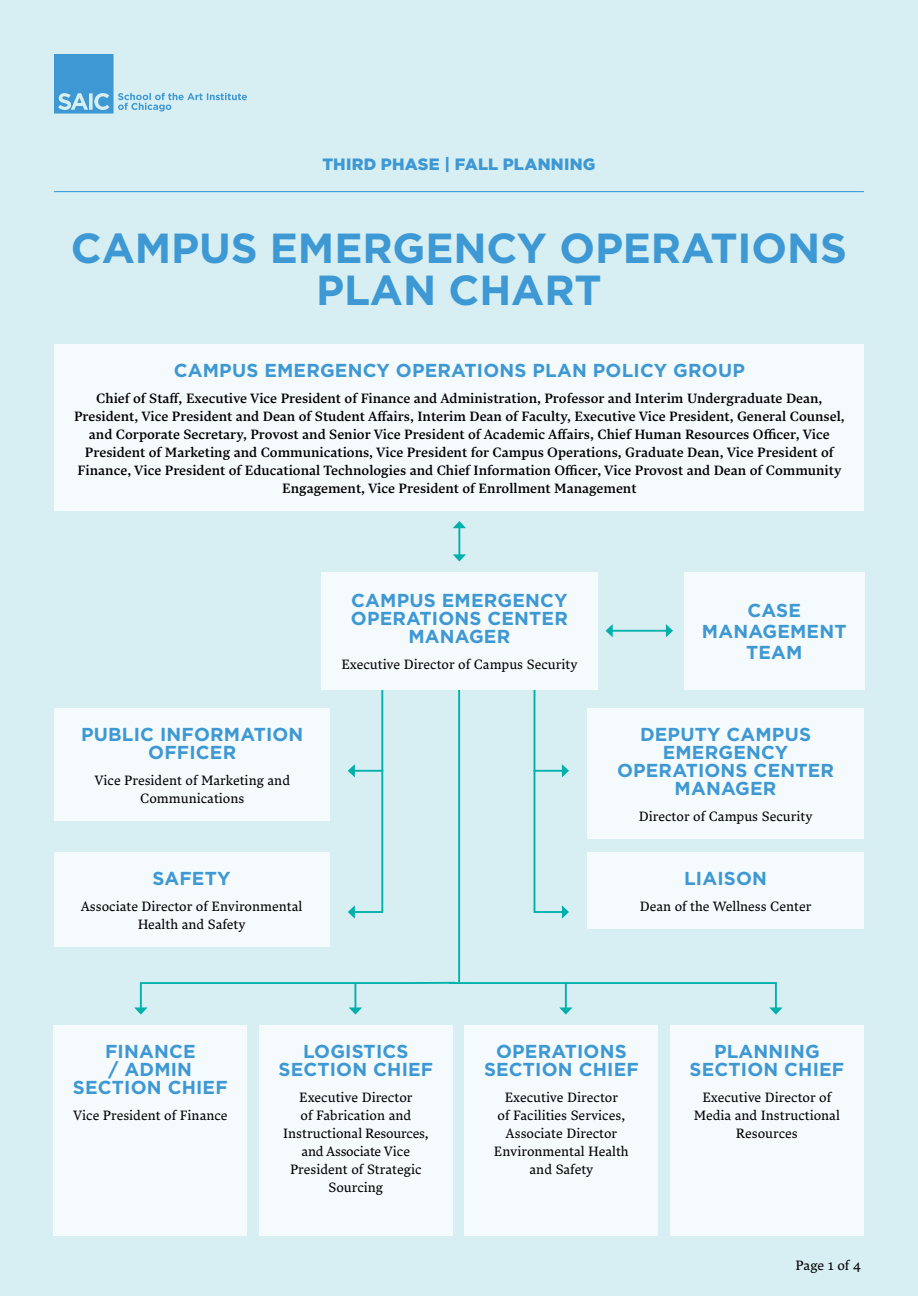
<style>
.page{position:relative;width:918px;height:1296px;background:#d7eff3}
.page>*{position:absolute;margin:0;border:0;box-sizing:border-box;transform-origin:0 0}
.t1{font:700 42px/42.6px "Gotham";letter-spacing:-.005em;color:#3d98d3;text-align:center}
.t2{font:700 18.75px/18px "Gotham";letter-spacing:.01em;color:#3d98d3;text-align:center}
.t3{font:900 16.35px "Gotham";letter-spacing:.015em;color:#3d98d3}
.t4{font:500 13.5px/18px "Lava Std";color:#000;text-align:center}
.t5{font:13.5px/18px "Lava Std";color:#000;text-align:center}
</style>
<div class="page">
<div style="left:54px;top:1025px;width:193px;height:211px;background:#f5fafd"></div>
<div style="left:465px;top:1025px;width:193px;height:211px;background:#f5fafd"></div>
<div style="left:259px;top:1025px;width:194px;height:211px;background:#f5fafd"></div>
<div style="left:670px;top:1025px;width:194px;height:211px;background:#f5fafd"></div>
<div style="left:54px;top:852px;width:275px;height:95px;background:#f5fafd"></div>
<div style="left:54px;top:708px;width:276px;height:112px;background:#f5fafd"></div>
<div style="left:587px;top:708px;width:277px;height:130px;background:#f5fafd"></div>
<div style="left:587px;top:852px;width:277px;height:77px;background:#f5fafd"></div>
<svg style="left:348px;top:689px;width:36px;height:230px"></svg>
<svg style="left:134px;top:981px;width:649px;height:34px"></svg>
<svg style="left:533px;top:689px;width:36px;height:230px"></svg>
<hr style="left:458px;top:684px;width:2px;height:298px;background:#00b0ab">
<svg style="left:54px;top:54px;width:193px;height:60px"></svg>
<hr style="left:54px;top:191px;width:810px;height:1px;background:#3d98d3">
<hr style="left:458px;top:527px;width:2px;height:29px;background:#00b0ab">
<svg style="left:453px;top:521px;width:13px;height:7px"></svg>
<svg style="left:453px;top:554px;width:13px;height:8px"></svg>
<hr style="left:611px;top:630px;width:56px;height:2px;background:#00b0ab">
<svg style="left:666px;top:624px;width:7px;height:13px"></svg>
<svg style="left:606px;top:624px;width:7px;height:13px"></svg>
<div style="left:54px;top:344px;width:810px;height:167px;background:#f5fafd"></div>
<div style="left:321px;top:572px;width:277px;height:117px;background:#f5fafd"></div>
<div style="left:684px;top:572px;width:181px;height:117px;background:#f5fafd"></div>
<p class="t3" style="left:322px;top:153px;width:275px">THIRD PHASE | FALL PLANNING</p>
<h1 class="t1" style="left:71px;top:226px;width:778px">CAMPUS EMERGENCY OPERATIONS<br>PLAN CHART</h1>
<h2 class="t2" style="left:174px;top:362px;width:573px">CAMPUS EMERGENCY OPERATIONS PLAN POLICY GROUP</h2>
<p class="t4" style="left:74px;top:389px;width:772px">Chief of Staff, Executive Vice President of Finance and Administration, Professor and Interim Undergraduate Dean, President, Vice President and Dean of Student Affairs, Interim Dean of Faculty, Executive Vice President, General Counsel, and Corporate Secretary, Provost and Senior Vice President of Academic Affairs, Chief Human Resources Officer, Vice President of Marketing and Communications, Vice President for Campus Operations, Graduate Dean, Vice President of Finance, Vice President of Educational Technologies and Chief Information Officer, Vice Provost and Dean of Community Engagement, Vice President of Enrollment Management</p>
<h2 class="t2" style="left:81px;top:725px;width:224px">PUBLIC INFORMATION<br>OFFICER</h2>
<p class="t5" style="left:94px;top:770px;width:197px">Vice President of Marketing and<br>Communications</p>
<h2 class="t2" style="left:153px;top:869px;width:79px">SAFETY</h2>
<p class="t5" style="left:81px;top:897px;width:223px">Associate Director of Environmental<br>Health and Safety</p>
<h2 class="t2" style="left:351px;top:591px;width:219px">CAMPUS EMERGENCY<br>OPERATIONS CENTER<br>MANAGER</h2>
<p class="t5" style="left:341px;top:655px;width:238px">Executive Director of Campus Security</p>
<h2 class="t2" style="left:702px;top:600px;width:146px;line-height:21px">CASE<br>MANAGEMENT<br>TEAM</h2>
<h2 class="t2" style="left:617px;top:725px;width:219px">DEPUTY CAMPUS<br>EMERGENCY<br>OPERATIONS CENTER<br>MANAGER</h2>
<p class="t5" style="left:639px;top:806px;width:175px">Director of Campus Security</p>
<h2 class="t2" style="left:684px;top:869px;width:84px">LIAISON</h2>
<p class="t5" style="left:640px;top:897px;width:173px">Dean of the Wellness Center</p>
<h2 class="t2" style="left:73px;top:1042px;width:156px">FINANCE<br>/ ADMIN<br>SECTION CHIEF</h2>
<p class="t5" style="left:73px;top:1106px;width:156px">Vice President of Finance</p>
<h2 class="t2" style="left:279px;top:1042px;width:156px">LOGISTICS<br>SECTION CHIEF</h2>
<p class="t5" style="left:283px;top:1088px;width:147px">Executive Director<br>of Fabrication and<br>Instructional Resources, and Associate Vice<br>President of Strategic<br>Sourcing</p>
<h2 class="t2" style="left:484px;top:1042px;width:156px">OPERATIONS<br>SECTION CHIEF</h2>
<p class="t5" style="left:494px;top:1088px;width:136px">Executive Director<br>of Facilities Services,<br>Associate Director<br>Environmental Health and Safety</p>
<h2 class="t2" style="left:690px;top:1042px;width:156px">PLANNING<br>SECTION CHIEF</h2>
<p class="t5" style="left:694px;top:1088px;width:148px">Executive Director of<br>Media and Instructional<br>Resources</p>
<p class="t5" style="left:796px;top:1256px;width:67px">Page 1 of 4</p>
</div>
